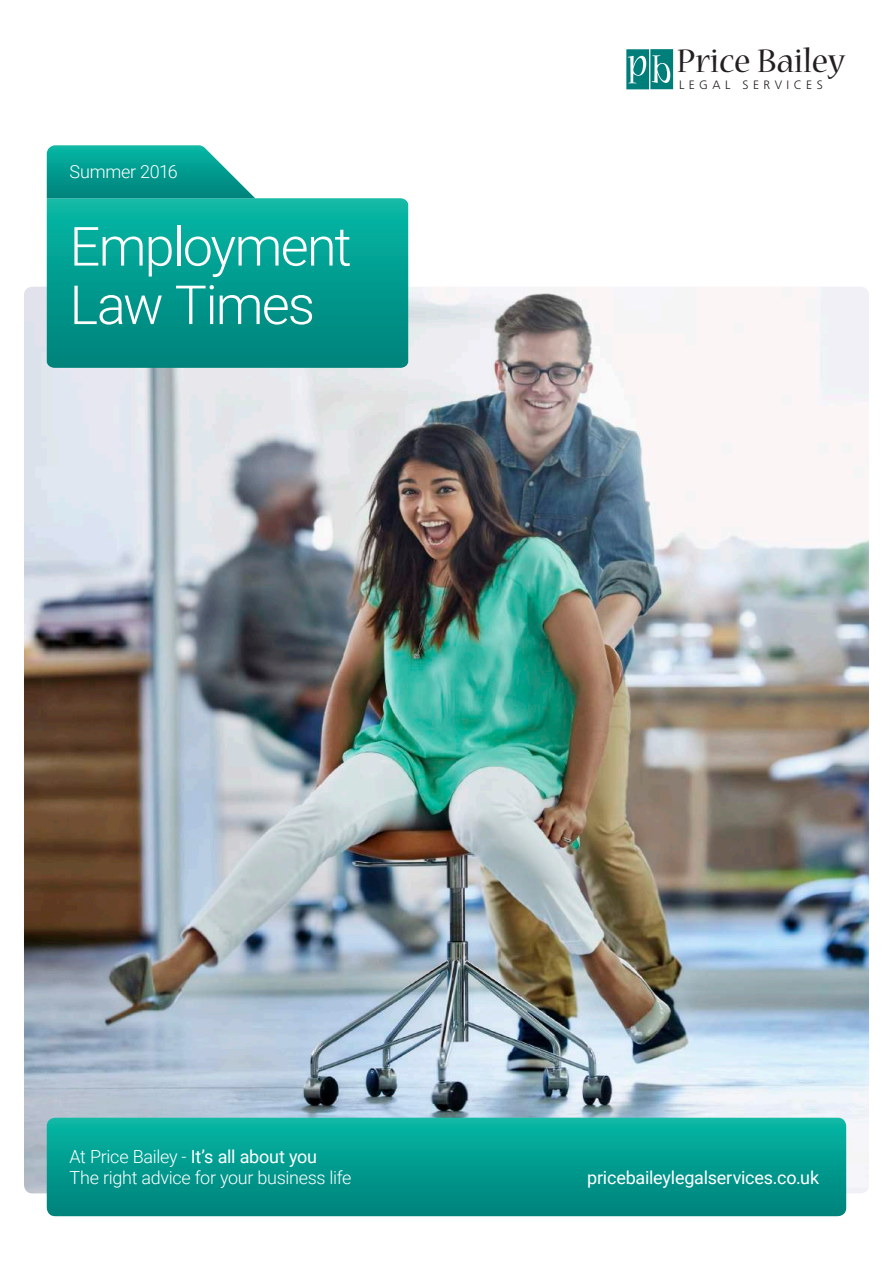
<style>
.page{position:relative;width:893px;height:1263px;background:#fff}
.page>*{position:absolute;margin:0;border:0;box-sizing:border-box;transform-origin:0 0}
.t1{font:300 54px/58.5px "Roboto";letter-spacing:-.035em;color:#fff}
.t2{font:36.45px "Nueva Std";color:#231f20}
.t3{font:300 18px/21px "Roboto";letter-spacing:-.02em;color:#fff}
.t4{font:18px "Roboto";letter-spacing:-.015em;color:#fff}
.t5{font:300 12.15px "Frutiger LT Std";letter-spacing:.365em;color:#231f20}
.s1{font-weight:400}
</style>
<div class="page">
<img style="left:24px;top:287px;width:845px;height:906px">
<svg style="left:47px;top:1118px;width:799px;height:98px;background:#029c8f"></svg>
<svg style="left:47px;top:198px;width:361px;height:170px;background:#039c8f"></svg>
<svg style="left:47px;top:145px;width:208px;height:53px;background:#23a89d"></svg>
<svg style="left:626px;top:49px;width:47px;height:40px;background:#369996"></svg>
<p class="t3" style="left:70px;top:161px;width:110px">Summer 2016</p>
<h1 class="t1" style="left:70px;top:215px;width:284px">Employment<br>Law Times</h1>
<h2 class="t2" style="left:677px;top:44px;width:170px">Price Bailey</h2>
<p class="t5" style="left:679px;top:78px;width:145px">LEGAL SERVICES</p>
<p class="t3" style="left:70px;top:1145px;width:283px">At Price Bailey - <span class="s1">It’s all about you<br></span>The right advice for your business life</p>
<p class="t4" style="left:587px;top:1165px;width:234px">pricebaileylegalservices.co.uk</p>
</div>
